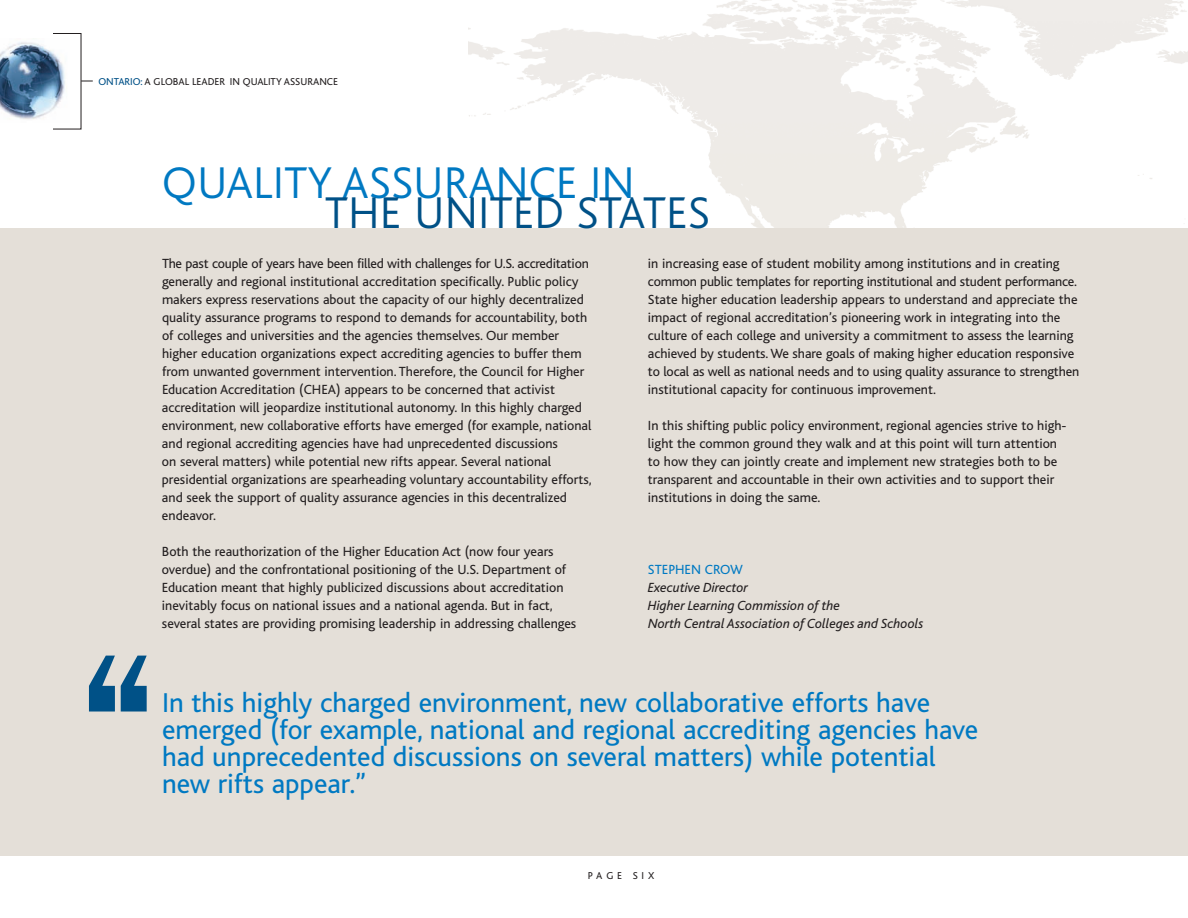
<style>
.page{position:relative;width:1188px;height:918px;background:#fff}
.page>*{position:absolute;margin:0;border:0;box-sizing:border-box;transform-origin:0 0}
.t1{font:252px "Franklin Gothic";color:#005187}
.t2{font:300 46.5px "Bliss";color:#0079c2}
.t3{font:300 46.5px "Bliss";color:#005187}
.t4{font:28.5px/27px "Bliss";color:#0079c2}
.t5{font:13.8px/18px "Bliss";color:#231f20}
.t6{font:italic 13.8px/18px "Bliss";color:#231f20}
.t7{font:13.8px "Bliss";color:#0079c2}
.t8{font:10.5px "Bliss";color:#231f20}
.s1{color:#005187}
</style>
<div class="page">
<img style="left:468px;top:0;width:720px;height:228px">
<div style="left:0;top:228px;width:1188px;height:628px;background:#e4dfd8"></div>
<img style="left:0;top:42px;width:65px;height:78px">
<svg style="left:81px;top:81px;width:12px;height:1px"></svg>
<p class="t8" style="left:98px;top:78px;width:241px"><span class="s1">ONTARIO:</span> A GLOBAL LEADER IN QUALITY ASSURANCE</p>
<h2 class="t2" style="left:162px;top:167px;width:474px">QUALITY ASSURANCE IN</h2>
<h2 class="t3" style="left:325px;top:197px;width:387px">THE UNITED STATES</h2>
<h1 class="t1" style="left:63px;top:594px;width:109px">‘‘</h1>
<p class="t5" style="left:162px;top:256px;width:431px">The past couple of years have been filled with challenges for U.S. accreditation generally and regional institutional accreditation specifically. Public policy makers express reservations about the capacity of our highly decentralized quality assurance programs to respond to demands for accountability, both of colleges and universities and the agencies themselves. Our member higher education organizations expect accrediting agencies to buffer them from unwanted government intervention. Therefore, the Council for Higher Education Accreditation (CHEA) appears to be concerned that activist accreditation will jeopardize institutional autonomy. In this highly charged environment, new collaborative efforts have emerged (for example, national and regional accrediting agencies have had unprecedented discussions<br>on several matters) while potential new rifts appear. Several national presidential organizations are spearheading voluntary accountability efforts, and seek the support of quality assurance agencies in this decentralized endeavor.</p>
<p class="t5" style="left:162px;top:544px;width:416px">Both the reauthorization of the Higher Education Act (now four years overdue) and the confrontational positioning of the U.S. Department of Education meant that highly publicized discussions about accreditation inevitably focus on national issues and a national agenda. But in fact, several states are providing promising leadership in addressing challenges</p>
<p class="t5" style="left:648px;top:256px;width:433px">in increasing ease of student mobility among institutions and in creating common public templates for reporting institutional and student performance.<br>State higher education leadership appears to understand and appreciate the impact of regional accreditation’s pioneering work in integrating into the culture of each college and university a commitment to assess the learning achieved by students. We share goals of making higher education responsive to local as well as national needs and to using quality assurance to strengthen institutional capacity for continuous improvement.</p>
<p class="t5" style="left:648px;top:418px;width:420px">In this shifting public policy environment, regional agencies strive to high&shy;light the common ground they walk and at this point will turn attention to how they can jointly create and implement new strategies both to be transparent and accountable in their own activities and to support their institutions in doing the same.</p>
<p class="t7" style="left:648px;top:565px;width:97px">STEPHEN CROW</p>
<p class="t6" style="left:648px;top:580px;width:277px">Executive Director<br>Higher Learning Commission of the<br>North Central Association of Colleges and Schools</p>
<h3 class="t4" style="left:162px;top:693px;width:818px">In this highly charged environment, new collaborative efforts have emerged (for example, national and regional accrediting agencies have had unprecedented discussions on several matters) while potential new rifts appear.”</h3>
<p class="t8" style="left:588px;top:872px;width:68px">PAGE SIX</p>
</div>
